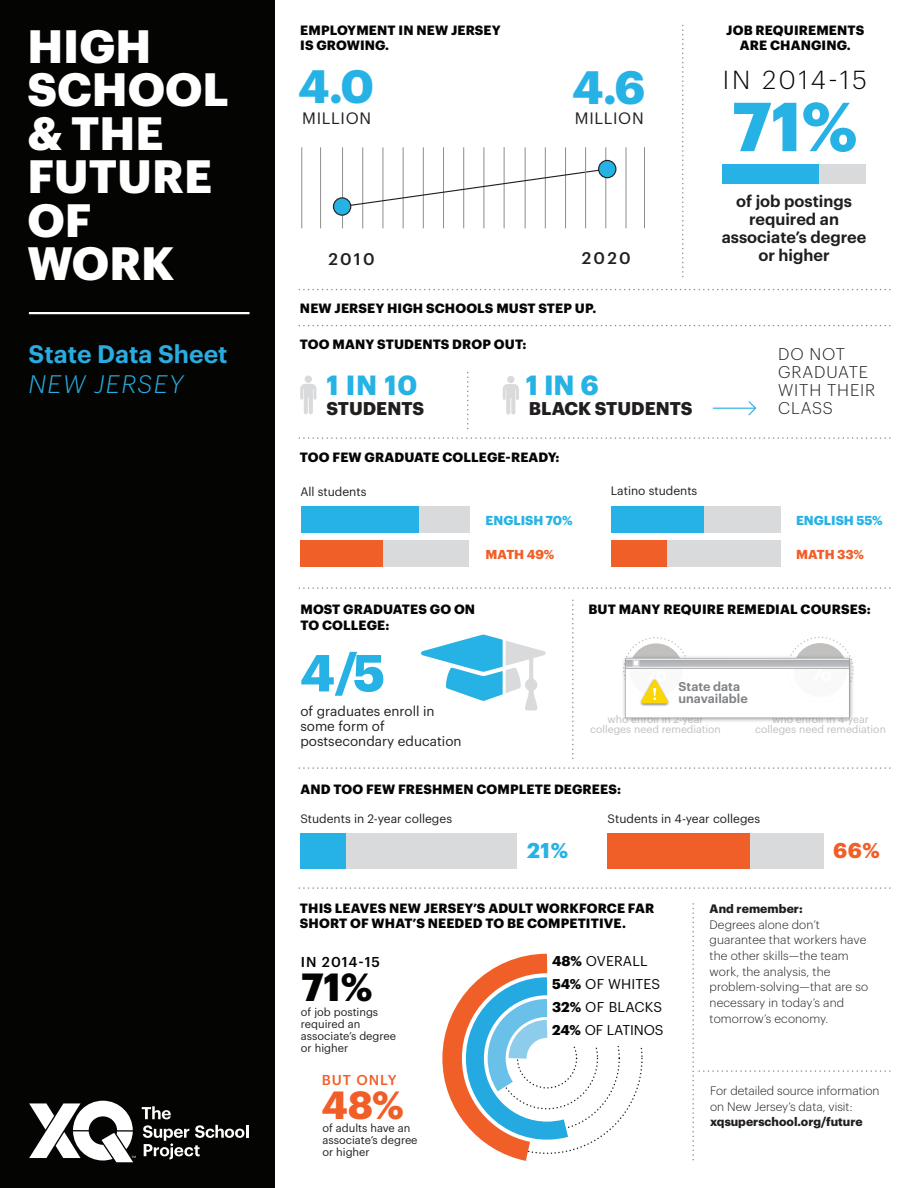
<style>
.page{position:relative;width:918px;height:1188px;background:#fff}
.page>*{position:absolute;margin:0;border:0;box-sizing:border-box;transform-origin:0 0}
.t1{font:700 67.65px "Graphik";color:#27b2e5}
.t2{font:700 51px "Graphik";color:#27b2e5}
.t3{font:700 45.9px "Graphik";color:#27b2e5}
.t4{font:700 45.75px/43.5px "Graphik";color:#fff}
.t5{font:700 38.4px "Graphik";color:#040503}
.t6{font:700 38.4px "Graphik";color:#f15f29}
.t7{font:700 27.15px "Graphik";letter-spacing:.03em;color:#27b2e5}
.t8{font:300 25.5px "Graphik";letter-spacing:.115em;color:#050504}
.t9{font:600 24.75px "Graphik";color:#2aabe1}
.t10{font:italic 300 24.75px "Graphik";letter-spacing:.06em;color:#2aabe1}
.t11{font:700 21px "Graphik";color:#27b2e5}
.t12{font:700 21px "Graphik";color:#f15f29}
.t13{font:700 18.15px "Graphik";color:#211e1e}
.t14{font:300 16.65px/18.1px "Graphik";letter-spacing:.05em;color:#211e1e}
.t15{font:500 16.5px "Graphik";letter-spacing:.135em;color:#231f20}
.t16{font:600 16.2px/18px "Graphik";color:#211e1e;text-align:center}
.t17{font:16.2px "Graphik";letter-spacing:.04em;color:#231f20}
.t18{font:500 14.1px "Graphik";letter-spacing:.07em;color:#040503}
.t19{font:500 14.1px "Graphik";letter-spacing:.07em;color:#f15f29}
.t20{font:13.95px/22.8px "Graphik";letter-spacing:.01em;color:#050504}
.t21{font:13.5px/14.9px "Graphik";color:#211e1e}
.t22{font:700 13.2px/15px "Graphik";letter-spacing:.01em;color:#050504}
.t23{font:700 12.75px "Graphik";color:#27b2e5}
.t24{font:700 12.75px "Graphik";color:#f15f29}
.t25{font:600 12.45px/12.5px "Graphik";color:#808285}
.t26{font:300 12px/15.8px "Graphik";letter-spacing:.01em;color:#211e1e}
.t27{font:12px "Graphik";color:#211e1e}
.t28{font:300 12px/15.8px "Graphik";color:#231f20}
.t29{font:700 12px "Graphik";color:#231f20}
.t30{font:700 12px "Graphik";letter-spacing:.01em;color:#211e1e}
.t31{font:11.1px/12px "Graphik";color:#211e1e}
.t32{font:10.5px/10.5px "Graphik";color:#c0c0c0;text-align:center}
.s1{font-weight:700}
</style>
<div class="page">
<hr style="left:320px;top:147px;width:1px;height:81px;background:#8e8c8c">
<hr style="left:301px;top:147px;width:1px;height:81px;background:#8e8c8c">
<hr style="left:342px;top:147px;width:1px;height:81px;background:#8e8c8c">
<hr style="left:362px;top:147px;width:1px;height:81px;background:#8e8c8c">
<hr style="left:383px;top:147px;width:1px;height:81px;background:#8e8c8c">
<hr style="left:403px;top:147px;width:1px;height:81px;background:#8e8c8c">
<hr style="left:423px;top:147px;width:1px;height:81px;background:#8e8c8c">
<hr style="left:443px;top:147px;width:1px;height:81px;background:#8e8c8c">
<hr style="left:463px;top:147px;width:1px;height:81px;background:#8e8c8c">
<hr style="left:484px;top:147px;width:1px;height:81px;background:#8e8c8c">
<hr style="left:504px;top:147px;width:1px;height:81px;background:#8e8c8c">
<hr style="left:525px;top:147px;width:1px;height:81px;background:#8e8c8c">
<hr style="left:545px;top:147px;width:1px;height:81px;background:#8e8c8c">
<hr style="left:565px;top:147px;width:1px;height:81px;background:#8e8c8c">
<svg style="left:682px;top:25px;width:2px;height:253px"></svg>
<hr style="left:585px;top:147px;width:1px;height:81px;background:#8e8c8c">
<hr style="left:606px;top:147px;width:1px;height:81px;background:#8e8c8c">
<hr style="left:626px;top:147px;width:1px;height:81px;background:#8e8c8c">
<hr style="left:644px;top:147px;width:1px;height:81px;background:#8e8c8c">
<svg style="left:333px;top:160px;width:283px;height:56px"></svg>
<div style="left:722px;top:165px;width:144px;height:19px;background:#d9dadc"></div>
<div style="left:722px;top:165px;width:97px;height:19px;background:#27b2e5"></div>
<svg style="left:747px;top:401px;width:10px;height:15px"></svg>
<hr style="left:713px;top:408px;width:43px;height:1px;background:#2fb3e7">
<svg style="left:300px;top:384px;width:16px;height:30px"></svg>
<div style="left:305px;top:376px;width:7px;height:7px;background:#d9dadc;border-radius:50%"></div>
<svg style="left:503px;top:384px;width:16px;height:31px"></svg>
<div style="left:507px;top:376px;width:7px;height:7px;background:#d9dadc;border-radius:50%"></div>
<svg style="left:467px;top:373px;width:1px;height:57px"></svg>
<svg style="left:299px;top:437px;width:591px;height:2px"></svg>
<div style="left:301px;top:507px;width:168px;height:26px;background:#d9dadc"></div>
<div style="left:301px;top:507px;width:118px;height:26px;background:#27b2e5"></div>
<div style="left:301px;top:541px;width:168px;height:26px;background:#d9dadc"></div>
<div style="left:301px;top:541px;width:82px;height:26px;background:#f15f29"></div>
<div style="left:611px;top:507px;width:170px;height:26px;background:#d9dadc"></div>
<div style="left:611px;top:507px;width:93px;height:26px;background:#27b2e5"></div>
<div style="left:611px;top:541px;width:170px;height:26px;background:#d9dadc"></div>
<div style="left:611px;top:541px;width:56px;height:26px;background:#f15f29"></div>
<svg style="left:299px;top:587px;width:591px;height:2px"></svg>
<svg style="left:421px;top:635px;width:125px;height:76px"></svg>
<hr style="left:503px;top:632px;width:3px;height:70px;background:#fff">
<svg style="left:299px;top:767px;width:591px;height:2px"></svg>
<svg style="left:572px;top:600px;width:2px;height:160px"></svg>
<div style="left:301px;top:833px;width:216px;height:36px;background:#d9dadc"></div>
<div style="left:301px;top:833px;width:45px;height:36px;background:#27b2e5"></div>
<div style="left:608px;top:833px;width:216px;height:36px;background:#d9dadc"></div>
<div style="left:608px;top:833px;width:142px;height:36px;background:#f15f29"></div>
<svg style="left:299px;top:887px;width:591px;height:2px"></svg>
<svg style="left:692px;top:904px;width:198px;height:257px"></svg>
<div style="left:0;top:0;width:275px;height:1188px;background:#040503"></div>
<svg style="left:142px;top:1106px;width:29px;height:13px"></svg>
<svg style="left:143px;top:1125px;width:105px;height:34px"></svg>
<svg style="left:29px;top:1101px;width:107px;height:61px"></svg>
<hr style="left:29px;top:312px;width:221px;height:2px;background:#fff">
<svg style="left:299px;top:325px;width:591px;height:1px"></svg>
<svg style="left:299px;top:289px;width:591px;height:1px"></svg>
<svg style="left:442px;top:953px;width:201px;height:208px"></svg>
<div style="left:793px;top:643px;width:54px;height:54px;background:#c1c0bf;border-radius:50%"></div>
<img style="left:722px;top:651px;width:132px;height:71px">
<img style="left:623px;top:637px;width:99px;height:85px">
<svg style="left:641px;top:679px;width:27px;height:25px"></svg>
<h3 class="t4" style="left:27px;top:20px;width:203px">HIGH<br>SCHOOL &amp; THE<br>FUTURE<br>OF<br>WORK</h3>
<h3 class="t9" style="left:29px;top:335px;width:201px">State Data Sheet</h3>
<h3 class="t10" style="left:29px;top:366px;width:157px">NEW JERSEY</h3>
<p class="t22" style="left:300px;top:22px;width:202px">EMPLOYMENT IN NEW JERSEY<br>IS GROWING.</p>
<h3 class="t3" style="left:299px;top:51px;width:77px">4.0</h3>
<h3 class="t3" style="left:572px;top:52px;width:74px">4.6</h3>
<p class="t17" style="left:302px;top:106px;width:70px">MILLION</p>
<p class="t17" style="left:575px;top:106px;width:70px">MILLION</p>
<p class="t15" style="left:328px;top:247px;width:48px">2010</p>
<p class="t15" style="left:582px;top:246px;width:50px">2020</p>
<p class="t22" style="left:300px;top:299px;width:298px">NEW JERSEY HIGH SCHOOLS MUST STEP UP.</p>
<p class="t22" style="left:300px;top:335px;width:228px">TOO MANY STUDENTS DROP OUT:</p>
<h3 class="t7" style="left:327px;top:364px;width:92px">1 IN 10</h3>
<h3 class="t13" style="left:327px;top:394px;width:99px">STUDENTS</h3>
<h3 class="t7" style="left:526px;top:365px;width:74px">1IN6</h3>
<h3 class="t13" style="left:529px;top:394px;width:165px">BLACK STUDENTS</h3>
<p class="t22" style="left:300px;top:449px;width:261px">TOO FEW GRADUATE COLLEGE-READY:</p>
<p class="t27" style="left:300px;top:483px;width:68px">All students</p>
<p class="t23" style="left:486px;top:510px;width:89px">ENGLISH 70%</p>
<p class="t24" style="left:486px;top:544px;width:70px">MATH 49%</p>
<p class="t27" style="left:611px;top:482px;width:88px">Latino students</p>
<p class="t22" style="left:726px;top:22px;width:139px;text-align:center">JOB REQUIREMENTS<br>ARE CHANGING.</p>
<h3 class="t8" style="left:723px;top:61px;width:146px">IN 2014-15</h3>
<h1 class="t1" style="left:732px;top:74px;width:127px">71%</h1>
<p class="t16" style="left:722px;top:191px;width:146px">of job postings required an associate’s degree or higher</p>
<p class="t14" style="left:778px;top:343px;width:99px">DO NOT<br>GRADUATE<br>WITH THEIR<br>CLASS</p>
<p class="t23" style="left:796px;top:511px;width:88px">ENGLISH 55%</p>
<p class="t24" style="left:796px;top:545px;width:69px">MATH 33%</p>
<p class="t22" style="left:300px;top:600px;width:176px;line-height:16.5px">MOST GRADUATES GO ON<br>TO COLLEGE:</p>
<h2 class="t2" style="left:300px;top:633px;width:86px">4/5</h2>
<p class="t21" style="left:300px;top:703px;width:163px">of graduates enroll in some form of postsecondary education</p>
<p class="t22" style="left:588px;top:600px;width:284px">BUT MANY REQUIRE REMEDIAL COURSES:</p>
<p class="t25" style="left:679px;top:679px;width:71px">State data unavailable</p>
<p class="t32" style="left:590px;top:713px;width:132px">who enroll in 2-year colleges need remediation</p>
<p class="t32" style="left:755px;top:713px;width:132px">who enroll in 4-year colleges need remediation</p>
<p class="t22" style="left:300px;top:780px;width:322px">AND TOO FEW FRESHMEN COMPLETE DEGREES:</p>
<p class="t27" style="left:300px;top:810px;width:153px">Students in 2-year colleges</p>
<h3 class="t11" style="left:527px;top:834px;width:42px">21%</h3>
<p class="t27" style="left:608px;top:810px;width:154px">Students in 4-year colleges</p>
<h3 class="t12" style="left:833px;top:834px;width:48px">66%</h3>
<p class="t22" style="left:300px;top:900px;width:356px">THIS LEAVES NEW JERSEY’S ADULT WORKFORCE FAR<br>SHORT OF WHAT’S NEEDED TO BE COMPETITIVE.</p>
<p class="t30" style="left:710px;top:899px;width:95px">And remember:</p>
<p class="t26" style="left:710px;top:915px;width:160px">Degrees alone don’t guarantee that workers have the other skills—the team work, the analysis, the problem-solving—that are so necessary in today’s and tomorrow’s economy.</p>
<p class="t20" style="left:552px;top:948px;width:97px"><span class="s1">48%</span> OVERALL</p>
<p class="t18" style="left:301px;top:952px;width:81px">IN 2014-15</p>
<p class="t31" style="left:301px;top:1005px;width:97px">of job postings required an associate’s degree or higher</p>
<h3 class="t6" style="left:322px;top:1075px;width:84px">48%</h3>
<h3 class="t5" style="left:301px;top:958px;width:73px">71%</h3>
<p class="t20" style="left:552px;top:972px;width:113px"><span class="s1">54%</span> OF WHITES<br><span class="s1">32%</span> OF BLACKS<br><span class="s1">24%</span> OF LATINOS</p>
<p class="t19" style="left:322px;top:1069px;width:76px">BUT ONLY</p>
<p class="t31" style="left:322px;top:1122px;width:97px">of adults have an associate’s degree or higher</p>
<p class="t28" style="left:710px;top:1082px;width:171px">For detailed source information on New Jersey’s data, visit:</p>
<p class="t29" style="left:710px;top:1113px;width:154px">xqsuperschool.org/future</p>
</div>
